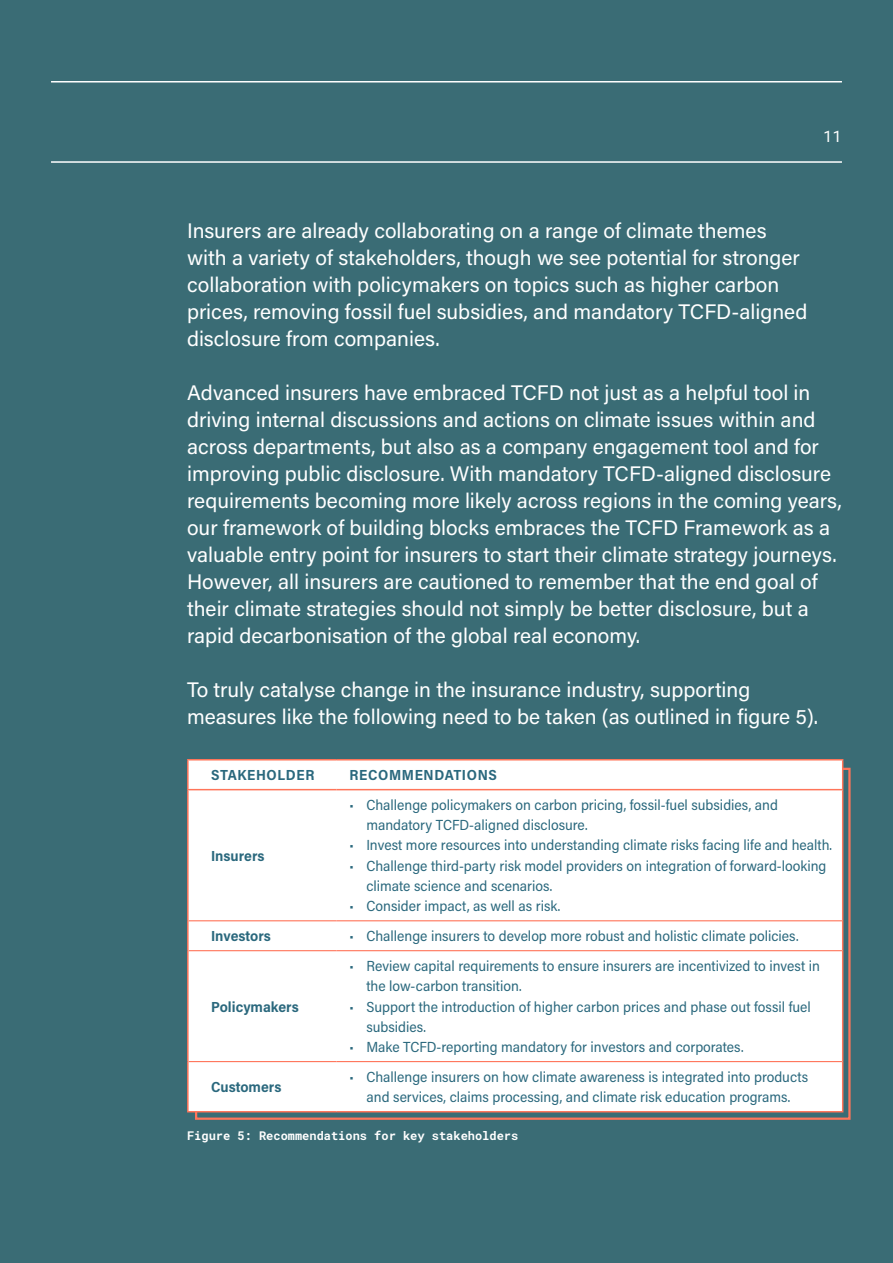
<style>
.page{position:relative;width:893px;height:1263px;background:#3a6c75}
.page>*{position:absolute;margin:0;border:0;box-sizing:border-box;transform-origin:0 0}
.Main_Text_-_02{font:21px/27px "Acumin Pro";color:#fff}
.Main_Text___01{font:15.75px "Roboto Mono";color:#fff}
.t1{font:14.7px/20.2px "Acumin Pro Semi Cond";color:#2a687d}
.Table_Text{font:700 14.7px "Acumin Pro Semi Cond";letter-spacing:.005em;color:#2a687d}
.Table_Text-2{font:700 14.7px "Acumin Pro Semi Cond";letter-spacing:.04em;color:#2a687d}
.Captions{font:700 12px "Roboto Mono";color:#fff}
</style>
<div class="page">
<hr style="left:51px;top:81px;width:791px;height:2px;background:#fff">
<hr style="left:51px;top:161px;width:791px;height:2px;background:#fff">
<div style="left:189px;top:760px;width:653px;height:351px;background:#fff"></div>
<hr style="left:187px;top:759px;width:150px;height:1px;background:#ff755a">
<hr style="left:187px;top:760px;width:2px;height:29px;background:#ff755a">
<hr style="left:337px;top:759px;width:506px;height:1px;background:#ff755a">
<svg style="left:842px;top:760px;width:1px;height:29px"></svg>
<hr style="left:187px;top:789px;width:150px;height:1px;background:#ff755a">
<hr style="left:187px;top:790px;width:2px;height:131px;background:#ff755a">
<hr style="left:337px;top:789px;width:506px;height:1px;background:#ff755a">
<hr style="left:842px;top:790px;width:1px;height:131px;background:#ff755a">
<hr style="left:187px;top:921px;width:2px;height:30px;background:#ff755a">
<hr style="left:842px;top:921px;width:1px;height:30px;background:#ff755a">
<hr style="left:187px;top:951px;width:2px;height:110px;background:#ff755a">
<hr style="left:842px;top:951px;width:1px;height:110px;background:#ff755a">
<hr style="left:187px;top:1061px;width:2px;height:50px;background:#ff755a">
<hr style="left:842px;top:1061px;width:1px;height:50px;background:#ff755a">
<hr style="left:187px;top:1111px;width:150px;height:1px;background:#ff755a">
<hr style="left:337px;top:1111px;width:506px;height:1px;background:#ff755a">
<hr style="left:189px;top:920px;width:148px;height:1px;background:#ff755a">
<hr style="left:337px;top:920px;width:505px;height:1px;background:#ff755a">
<hr style="left:189px;top:950px;width:148px;height:1px;background:#ff755a">
<hr style="left:337px;top:950px;width:505px;height:1px;background:#ff755a">
<hr style="left:189px;top:1061px;width:148px;height:1px;background:#ff755a">
<hr style="left:337px;top:1061px;width:505px;height:1px;background:#ff755a">
<p class="Main_Text___01" style="left:823px;top:125px;width:20px">11</p>
<p class="Main_Text_-_02" style="left:187px;top:216px;width:622px">Insurers are already collaborating on a range of climate themes with a variety of stakeholders, though we see potential for stronger collaboration with policymakers on topics such as higher carbon prices, removing fossil fuel subsidies, and mandatory TCFD-aligned disclosure from companies.</p>
<p class="Main_Text_-_02" style="left:187px;top:378px;width:656px">Advanced insurers have embraced TCFD not just as a helpful tool in driving internal discussions and actions on climate issues within and across departments, but also as a company engagement tool and for improving public disclosure. With mandatory TCFD-aligned disclosure requirements becoming more likely across regions in the coming years, our framework of building blocks embraces the TCFD Framework as a valuable entry point for insurers to start their climate strategy journeys.<br>However, all insurers are cautioned to remember that the end goal of their climate strategies should not simply be better disclosure, but a rapid decarbonisation of the global real economy.</p>
<p class="Main_Text_-_02" style="left:187px;top:675px;width:633px">To truly catalyse change in the insurance industry, supporting measures like the following need to be taken (as outlined in figure 5).</p>
<p class="Table_Text-2" style="left:211px;top:765px;width:105px">STAKEHOLDER</p>
<p class="Table_Text-2" style="left:349px;top:765px;width:149px">RECOMMENDATIONS</p>
<p class="Table_Text" style="left:211px;top:845px;width:55px">Insurers</p>
<p class="t1" style="left:366px;top:794px;width:413px;text-indent:-17px">• Challenge policymakers on carbon pricing, fossil-fuel subsidies, and mandatory TCFD-aligned disclosure.</p>
<p class="t1" style="left:349px;top:835px;width:484px">• Invest more resources into understanding climate risks facing life and health.</p>
<p class="t1" style="left:366px;top:855px;width:462px;text-indent:-17px">• Challenge third-party risk model providers on integration of forward-looking climate science and scenarios.</p>
<p class="t1" style="left:349px;top:895px;width:212px">• Consider impact, as well as risk.</p>
<p class="Table_Text" style="left:211px;top:926px;width:61px">Investors</p>
<p class="t1" style="left:349px;top:925px;width:450px">• Challenge insurers to develop more robust and holistic climate policies.</p>
<p class="Table_Text" style="left:211px;top:996px;width:89px">Policymakers</p>
<p class="t1" style="left:366px;top:955px;width:455px;text-indent:-17px">• Review capital requirements to ensure insurers are incentivized to invest in the low-carbon transition.</p>
<p class="t1" style="left:366px;top:996px;width:446px;text-indent:-17px">• Support the introduction of higher carbon prices and phase out fossil fuel subsidies.</p>
<p class="t1" style="left:349px;top:1036px;width:395px">• Make TCFD-reporting mandatory for investors and corporates.</p>
<p class="Table_Text" style="left:211px;top:1076px;width:72px">Customers</p>
<p class="t1" style="left:349px;top:1066px;width:460px;text-align:center">• Challenge insurers on how climate awareness is integrated into products and services, claims processing, and climate risk education programs.</p>
<p class="Captions" style="left:187px;top:1128px;width:333px">Figure 5: Recommendations for key stakeholders</p>
</div>
